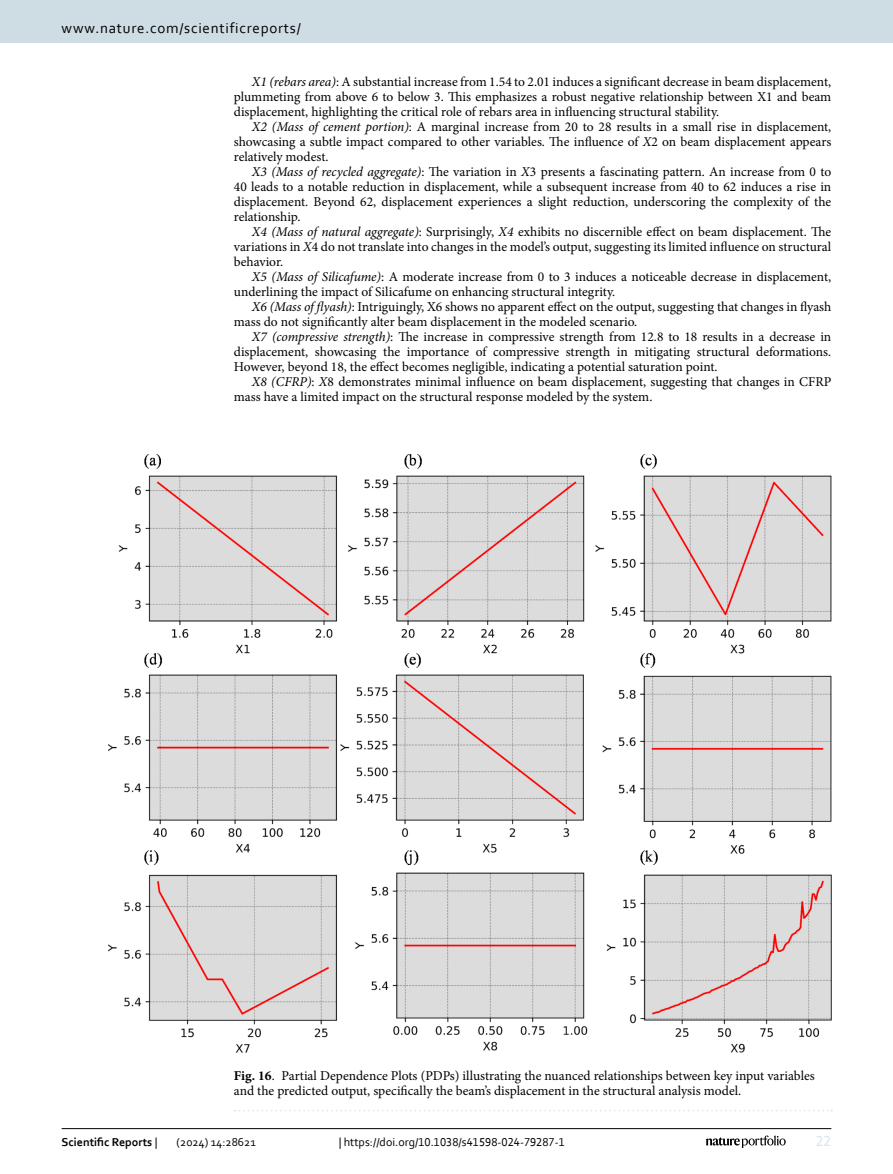
<style>
.page{position:relative;width:893px;height:1174px;background:#fff}
.page>*{position:absolute;margin:0;border:0;box-sizing:border-box;transform-origin:0 0}
.t1{font:15px "Corbel";letter-spacing:.05em;color:#000}
.t2{font:15px "Corbel";color:#d9e4eb}
.Body_Text_Indent{font:13.5px/15px "Minion Pro";color:#000;text-align:justify}
.Figure_Caption{font:13.5px/15px "Minion Pro";color:#000}
.t3{font:12px "Corbel";color:#000}
.t4{font:700 12px "Corbel";color:#000}
.s1{font-style:italic}
.s2{font-weight:700}
.s3{font-weight:400}
</style>
<div class="page">
<img style="left:108px;top:455px;width:723px;height:597px">
<svg style="left:235px;top:1110px;width:597px;height:1px"></svg>
<hr style="left:62px;top:1128px;width:769px;height:1px;background:#000">
<svg style="left:706px;top:1135px;width:80px;height:12px"></svg>
<div style="left:0;top:0;width:893px;height:43px;background:#cedde4"></div>
<p class="t1" style="left:62px;top:18px;width:241px">www.nature.com/scientificreports/</p>
<p class="Body_Text_Indent" style="left:234px;top:74px;width:599px;text-indent:18px"><span class="s1">X1 (rebars area)</span>: A substantial increase from 1.54 to 2.01 induces a significant decrease in beam displacement, plummeting from above 6 to below 3. This emphasizes a robust negative relationship between X1 and beam displacement, highlighting the critical role of rebars area in influencing structural stability.</p>
<p class="Body_Text_Indent" style="left:234px;top:119px;width:599px;text-indent:18px"><span class="s1">X2 (Mass of cement portion)</span>: A marginal increase from 20 to 28 results in a small rise in displacement, showcasing a subtle impact compared to other variables. The influence of <span class="s1">X</span>2 on beam displacement appears relatively modest.</p>
<p class="Body_Text_Indent" style="left:234px;top:164px;width:599px;text-indent:18px"><span class="s1">X3 (Mass of recycled aggregate)</span>: The variation in <span class="s1">X</span>3 presents a fascinating pattern. An increase from 0 to 40 leads to a notable reduction in displacement, while a subsequent increase from 40 to 62 induces a rise in displacement. Beyond 62, displacement experiences a slight reduction, underscoring the complexity of the relationship.</p>
<p class="Body_Text_Indent" style="left:234px;top:224px;width:599px;text-indent:18px"><span class="s1">X4 (Mass of natural aggregate)</span>: Surprisingly, <span class="s1">X4</span> exhibits no discernible effect on beam displacement. The variations in <span class="s1">X</span>4 do not translate into changes in the model’s output, suggesting its limited influence on structural behavior.</p>
<p class="Body_Text_Indent" style="left:234px;top:269px;width:599px;text-indent:18px"><span class="s1">X5 (Mass of Silicafume)</span>: A moderate increase from 0 to 3 induces a noticeable decrease in displacement, underlining the impact of Silicafume on enhancing structural integrity.</p>
<p class="Body_Text_Indent" style="left:234px;top:299px;width:599px;text-indent:18px"><span class="s1">X6 (Mass of flyash)</span>: Intriguingly, X6 shows no apparent effect on the output, suggesting that changes in flyash mass do not significantly alter beam displacement in the modeled scenario.</p>
<p class="Body_Text_Indent" style="left:234px;top:329px;width:599px;text-indent:18px"><span class="s1">X7 (compressive strength)</span>: The increase in compressive strength from 12.8 to 18 results in a decrease in displacement, showcasing the importance of compressive strength in mitigating structural deformations.<br>However, beyond 18, the effect becomes negligible, indicating a potential saturation point.</p>
<p class="Body_Text_Indent" style="left:234px;top:374px;width:599px;text-indent:18px"><span class="s1">X8 (CFRP)</span>: <span class="s1">X</span>8 demonstrates minimal influence on beam displacement, suggesting that changes in CFRP mass have a limited impact on the structural response modeled by the system.</p>
<p class="Figure_Caption" style="left:234px;top:1068px;width:582px"><span class="s2">Fig. 16</span>. Partial Dependence Plots (PDPs) illustrating the nuanced relationships between key input variables and the predicted output, specifically the beam’s displacement in the structural analysis model.</p>
<p class="t4" style="left:62px;top:1134px;width:97px">Scientific Reports <span class="s3">|</span></p>
<p class="t3" style="left:177px;top:1134px;width:81px">(2024) 14:28621</p>
<p class="t3" style="left:339px;top:1134px;width:228px">| https://doi.org/10.1038/s41598-024-79287-1</p>
<p class="t2" style="left:816px;top:1132px;width:17px">22</p>
</div>
